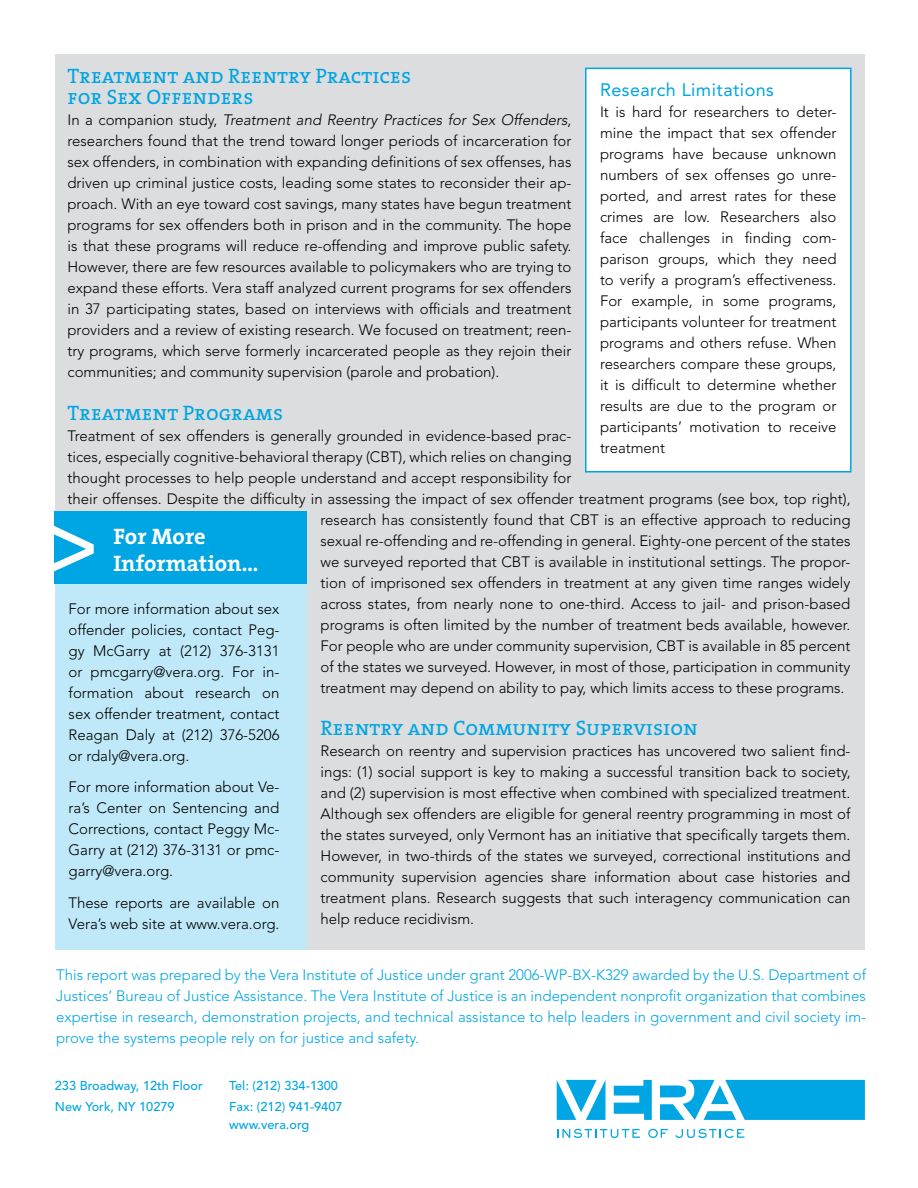
<style>
.page{position:relative;width:918px;height:1188px;background:#fff}
.page>*{position:absolute;margin:0;border:0;box-sizing:border-box;transform-origin:0 0}
.t1{font:700 22.5px/27px "The Serif";color:#fff}
.t2{font:21px/21px "The Serif Caps";color:#00a5e3}
.t3{font:18px "Avenir LT Std";letter-spacing:.025em;color:#00a5e3}
.t4{font:300 15px/21px "Avenir LT Std";color:#000;text-align:justify}
.t5{font:300 15px/21px "Avenir LT Std";color:#00a5e3;text-align:justify}
.t6{font:500 12.75px/21px "Avenir";color:#00a5e3}
.s1{font-style:italic}
</style>
<div class="page">
<div style="left:55px;top:54px;width:810px;height:896px;background:#dcddde"></div>
<div style="left:55px;top:573px;width:251px;height:377px;background:#bfe9f8"></div>
<div style="left:55px;top:511px;width:252px;height:73px;background:#00a5e3"></div>
<svg style="left:54px;top:526px;width:40px;height:45px"></svg>
<svg style="left:614px;top:1080px;width:38px;height:40px"></svg>
<svg style="left:557px;top:1080px;width:48px;height:40px"></svg>
<svg style="left:660px;top:1080px;width:205px;height:40px"></svg>
<svg style="left:557px;top:1129px;width:83px;height:9px"></svg>
<svg style="left:648px;top:1129px;width:20px;height:9px"></svg>
<svg style="left:675px;top:1129px;width:70px;height:9px"></svg>
<div style="left:586px;top:68px;width:265px;height:404px;background:#fff"></div>
<div style="left:585px;top:68px;width:267px;height:404px;border:2px solid #00a5e3"></div>
<h2 class="t2" style="left:68px;top:66px;width:345px">Treatment and Reentry Practices for Sex Offenders</h2>
<p class="t4" style="left:68px;top:110px;width:506px">In a companion study, <span class="s1">Treatment and Reentry Practices for Sex Offenders</span>, researchers found that the trend toward longer periods of incarceration for sex offenders, in combination with expanding definitions of sex offenses, has driven up criminal justice costs, leading some states to reconsider their ap&shy;proach. With an eye toward cost savings, many states have begun treatment programs for sex offenders both in prison and in the community. The hope is that these programs will reduce re-offending and improve public safety.<br>However, there are few resources available to policymakers who are trying to expand these efforts. Vera staff analyzed current programs for sex offenders in 37 participating states, based on interviews with officials and treatment providers and a review of existing research. We focused on treatment; reen&shy;try programs, which serve formerly incarcerated people as they rejoin their communities; and community supervision (parole and probation).</p>
<h2 class="t2" style="left:68px;top:402px;width:217px">Treatment Programs</h2>
<p class="t4" style="left:68px;top:425px;width:506px">Treatment of sex offenders is generally grounded in evidence-based prac-</p>
<p class="t4" style="left:68px;top:446px;width:506px">tices, especially cognitive-behavioral therapy (CBT), which relies on changing</p>
<p class="t4" style="left:68px;top:467px;width:506px">thought processes to help people understand and accept responsibility for</p>
<p class="t4" style="left:68px;top:488px;width:785px">their offenses. Despite the difficulty in assessing the impact of sex offender treatment programs (see box, top right),</p>
<p class="t4" style="left:321px;top:509px;width:531px">research has consistently found that CBT is an effective approach to reducing</p>
<p class="t4" style="left:321px;top:530px;width:531px">sexual re-offending and re-offending in general. Eighty-one percent of the states</p>
<p class="t4" style="left:321px;top:551px;width:531px">we surveyed reported that CBT is available in institutional settings. The propor-</p>
<p class="t4" style="left:321px;top:572px;width:531px">tion of imprisoned sex offenders in treatment at any given time ranges widely</p>
<p class="t4" style="left:321px;top:593px;width:531px">across states, from nearly none to one-third. Access to jail- and prison-based</p>
<p class="t4" style="left:321px;top:614px;width:531px">programs is often limited by the number of treatment beds available, however.</p>
<p class="t4" style="left:321px;top:635px;width:531px">For people who are under community supervision, CBT is available in 85 percent</p>
<p class="t4" style="left:321px;top:656px;width:531px">of the states we surveyed. However, in most of those, participation in community</p>
<p class="t4" style="left:321px;top:677px;width:525px">treatment may depend on ability to pay, which limits access to these programs.</p>
<h2 class="t2" style="left:321px;top:718px;width:379px">Reentry and Community Supervision</h2>
<p class="t4" style="left:321px;top:740px;width:531px">Research on reentry and supervision practices has uncovered two salient find&shy;ings: (1) social support is key to making a successful transition back to society, and (2) supervision is most effective when combined with specialized treatment.<br>Although sex offenders are eligible for general reentry programming in most of the states surveyed, only Vermont has an initiative that specifically targets them.<br>However, in two-thirds of the states we surveyed, correctional institutions and community supervision agencies share information about case histories and treatment plans. Research suggests that such interagency communication can help reduce recidivism.</p>
<p class="t3" style="left:600px;top:80px;width:175px">Research Limitations</p>
<p class="t4" style="left:600px;top:102px;width:238px">It is hard for researchers to deter&shy;mine the impact that sex offender programs have because unknown numbers of sex offenses go unre&shy;ported, and arrest rates for these crimes are low. Researchers also face challenges in finding com&shy;parison groups, which they need to verify a program’s effectiveness.<br>For example, in some programs, participants volunteer for treatment programs and others refuse. When researchers compare these groups, it is difficult to determine whether results are due to the program or participants’ motivation to receive treatment</p>
<h1 class="t1" style="left:113px;top:523px;width:147px">For More<br>Information…</h1>
<p class="t4" style="left:69px;top:598px;width:212px">For more information about sex offender policies, contact Peg&shy;gy McGarry at (212) 376-3131 or pmcgarry@vera.org. For in&shy;formation about research on sex offender treatment, contact Reagan Daly at (212) 376-5206 or rdaly@vera.org.</p>
<p class="t4" style="left:69px;top:777px;width:212px">For more information about Ve&shy;ra’s Center on Sentencing and Corrections, contact Peggy Mc-Garry at (212) 376-3131 or pmc&shy;garry@vera.org.</p>
<p class="t4" style="left:69px;top:892px;width:212px">These reports are available on<br>Vera’s web site at www.vera.org.</p>
<p class="t5" style="left:56px;top:965px;width:812px">This report was prepared by the Vera Institute of Justice under grant 2006-WP-BX-K329 awarded by the U.S. Department of Justices’ Bureau of Justice Assistance. The Vera Institute of Justice is an independent nonprofit organization that combines expertise in research, demonstration projects, and technical assistance to help leaders in government and civil society im&shy;prove the systems people rely on for justice and safety.</p>
<p class="t6" style="left:55px;top:1075px;width:149px">233 Broadway, 12th Floor<br>N ew York, NY 10279</p>
<p class="t6" style="left:229px;top:1075px;width:115px">Tel: (212) 334-1300<br>Fax: (212) 941-9407</p>
<p class="t6" style="left:229px;top:1114px;width:82px">www.vera.org</p>
</div>
